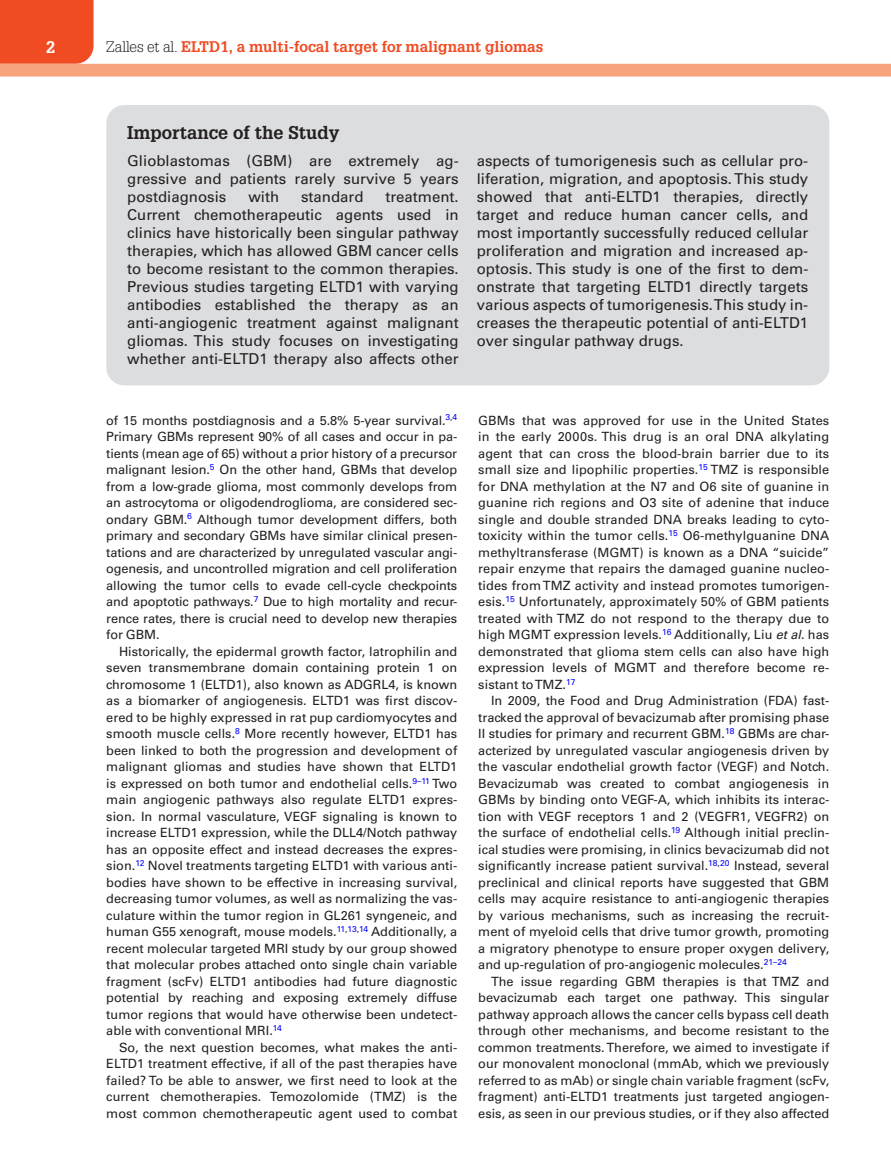
<style>
.page{position:relative;width:891px;height:1175px;background:#fff}
.page>*{position:absolute;margin:0;border:0;box-sizing:border-box;transform-origin:0 0}
.t1{font:700 18px "Glypha LT Std";color:#231f20}
.t2{font:700 16.5px "Glypha LT Std";color:#fff}
.t3{font:15px/18px "Univers LT Std";color:#231f20;text-align:justify}
.t4{font:700 15px "Glypha LT Std";color:#f04b22}
.t5{font:12.75px/16.5px "Univers LT Std";color:#231f20;text-align:justify}
.s1{font-weight:300;color:#231f20}
.s2{font-style:italic}
</style>
<div class="page">
<div style="left:0;top:0;width:94px;height:64px;background:#f04b22"></div>
<div style="left:0;top:64px;width:891px;height:12px;background:#f7a37d"></div>
<div style="left:106px;top:105px;width:723px;height:280px;background:#dcdddf;border-radius:18px"></div>
<p class="t2" style="left:46px;top:37px;width:11px">2</p>
<p class="t4" style="left:106px;top:37px;width:439px"><span class="s1">Zalles et al.</span> ELTD1, a multi-focal target for malignant gliomas</p>
<h1 class="t1" style="left:127px;top:121px;width:214px">Importance of the Study</h1>
<p class="t3" style="left:127px;top:152px;width:333px">Glioblastomas (GBM) are extremely ag&shy;gressive and patients rarely survive 5 years postdiagnosis</p>
<p class="t3" style="left:248px;top:188px;width:32px">with</p>
<p class="t3" style="left:301px;top:188px;width:64px">standard</p>
<p class="t3" style="left:127px;top:188px;width:333px;text-indent:258px">treatment.<br>Current chemotherapeutic agents used in clinics have historically been singular pathway therapies, which has allowed GBM cancer cells to become resistant to the common therapies.<br>Previous studies targeting ELTD1 with varying antibodies established the therapy as an anti-angiogenic treatment against malignant gliomas. This study focuses on investigating whether anti-ELTD1 therapy also affects other</p>
<p class="t3" style="left:477px;top:152px;width:333px">aspects of tumorigenesis such as cellular pro&shy;liferation, migration, and apoptosis. This study showed that anti-ELTD1 therapies, directly target and reduce human cancer cells, and most importantly successfully reduced cellular proliferation and migration and increased ap&shy;optosis. This study is one of the first to dem&shy;onstrate that targeting ELTD1 directly targets various aspects of tumorigenesis. This study in&shy;creases the therapeutic potential of anti-ELTD1 over singular pathway drugs.</p>
<p class="t5" style="left:106px;top:412px;width:353px">of 15 months postdiagnosis and a 5.8% 5-year survival.<sup>3</sup><sup>,</sup><sup>4<br></sup>Primary GBMs represent 90% of all cases and occur in pa&shy;tients (mean age of 65) without a prior history of a precursor malignant lesion.<sup>5</sup> On the other hand, GBMs that develop from a low-grade glioma, most commonly develops from an astrocytoma or oligodendroglioma, are considered sec&shy;ondary GBM.<sup>6</sup> Although tumor development differs, both primary and secondary GBMs have similar clinical presen&shy;tations and are characterized by unregulated vascular angi&shy;ogenesis, and uncontrolled migration and cell proliferation allowing the tumor cells to evade cell-cycle checkpoints and apoptotic pathways.<sup>7</sup> Due to high mortality and recur&shy;rence rates, there is crucial need to develop new therapies for GBM.</p>
<p class="t5" style="left:106px;top:643px;width:353px;text-indent:13px">Historically, the epidermal growth factor, latrophilin and seven transmembrane domain containing protein 1 on chromosome 1 (ELTD1), also known as ADGRL4, is known as a biomarker of angiogenesis. ELTD1 was first discov&shy;ered to be highly expressed in rat pup cardiomyocytes and smooth muscle cells.<sup>8</sup> More recently however, ELTD1 has been linked to both the progression and development of malignant gliomas and studies have shown that ELTD1 is expressed on both tumor and endothelial cells.<sup>9–11</sup> Two main angiogenic pathways also regulate ELTD1 expres&shy;sion. In normal vasculature, VEGF signaling is known to increase ELTD1 expression, while the DLL4/Notch pathway has an opposite effect and instead decreases the expres&shy;sion.<sup>12</sup> Novel treatments targeting ELTD1 with various anti&shy;bodies have shown to be effective in increasing survival, decreasing tumor volumes, as well as normalizing the vas&shy;culature within the tumor region in GL261 syngeneic, and human G55 xenograft, mouse models.<sup>11</sup><sup>,</sup><sup>13</sup><sup>,</sup><sup>14</sup> Additionally, a recent molecular targeted MRI study by our group showed that molecular probes attached onto single chain variable fragment (scFv) ELTD1 antibodies had future diagnostic potential by reaching and exposing extremely diffuse tumor regions that would have otherwise been undetect&shy;able with conventional MRI.<sup>14</sup></p>
<p class="t5" style="left:106px;top:1039px;width:353px;text-indent:13px">So, the next question becomes, what makes the anti-ELTD1 treatment effective, if all of the past therapies have failed? To be able to answer, we first need to look at the current chemotherapies. Temozolomide (TMZ) is the most common chemotherapeutic agent used to combat</p>
<p class="t5" style="left:478px;top:412px;width:353px">GBMs that was approved for use in the United States in the early 2000s. This drug is an oral DNA alkylating agent that can cross the blood-brain barrier due to its small size and lipophilic properties.<sup>15</sup> TMZ is responsible for DNA methylation at the N7 and O6 site of guanine in guanine rich regions and O3 site of adenine that induce single and double stranded DNA breaks leading to cyto&shy;toxicity within the tumor cells.<sup>15</sup> O6-methylguanine DNA methyltransferase (MGMT) is known as a DNA “suicide” repair enzyme that repairs the damaged guanine nucleo&shy;tides from TMZ activity and instead promotes tumorigen&shy;esis.<sup>15</sup> Unfortunately, approximately 50% of GBM patients treated with TMZ do not respond to the therapy due to high MGMT expression levels.<sup>16</sup> Additionally, Liu <span class="s2">et al</span>. has demonstrated that glioma stem cells can also have high expression levels of MGMT and therefore become re&shy;sistant to TMZ.<sup>17</sup></p>
<p class="t5" style="left:478px;top:692px;width:353px;text-indent:13px">In 2009, the Food and Drug Administration (FDA) fast&shy;tracked the approval of bevacizumab after promising phase II studies for primary and recurrent GBM.<sup>18</sup> GBMs are char&shy;acterized by unregulated vascular angiogenesis driven by the vascular endothelial growth factor (VEGF) and Notch.<br>Bevacizumab was created to combat angiogenesis in GBMs by binding onto VEGF-A, which inhibits its interac&shy;tion with VEGF receptors 1 and 2 (VEGFR1, VEGFR2) on the surface of endothelial cells.<sup>19</sup> Although initial preclin&shy;ical studies were promising, in clinics bevacizumab did not significantly increase patient survival.<sup>18</sup><sup>,</sup><sup>20</sup> Instead, several preclinical and clinical reports have suggested that GBM cells may acquire resistance to anti-angiogenic therapies by various mechanisms, such as increasing the recruit&shy;ment of myeloid cells that drive tumor growth, promoting a migratory phenotype to ensure proper oxygen delivery, and up-regulation of pro-angiogenic molecules.<sup>21–24</sup></p>
<p class="t5" style="left:478px;top:973px;width:353px;text-indent:13px">The issue regarding GBM therapies is that TMZ and bevacizumab each target one pathway. This singular pathway approach allows the cancer cells bypass cell death through other mechanisms, and become resistant to the common treatments. Therefore, we aimed to investigate if our monovalent monoclonal (mmAb, which we previously referred to as mAb) or single chain variable fragment (scFv, fragment) anti-ELTD1 treatments just targeted angiogen&shy;esis, as seen in our previous studies, or if they also affected</p>
</div>
